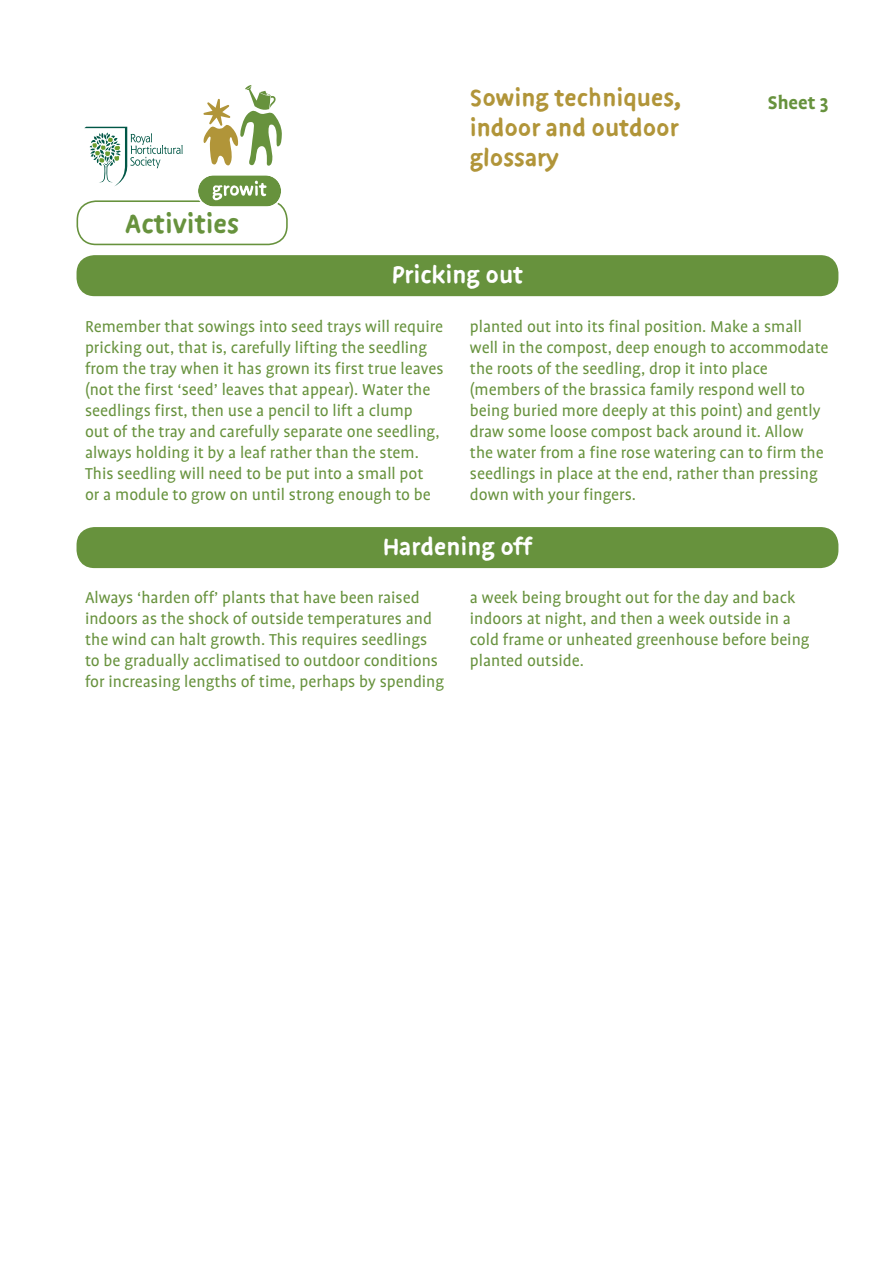
<style>
.page{position:relative;width:893px;height:1263px;background:#fff}
.page>*{position:absolute;margin:0;border:0;box-sizing:border-box;transform-origin:0 0}
.lozenge_title{font:700 30px "Duper";color:#67923d}
.t1{font:700 27px/30px "Duper";color:#b19539}
.Section_Heading{font:700 27px "Duper";color:#fff}
.main_text_03{font:700 21px "Profile";color:#67923d}
.Main_bulleted_copy{font:18px/21px "Profile";color:#67923d}
</style>
<div class="page">
<div style="left:77px;top:256px;width:760px;height:39px;background:#67923d;border-radius:17px"></div>
<div style="left:77px;top:255px;width:761px;height:41px;border:2px solid #67923d;border-radius:17px"></div>
<div style="left:77px;top:528px;width:760px;height:39px;background:#67923d;border-radius:17px"></div>
<div style="left:77px;top:527px;width:761px;height:41px;border:2px solid #67923d;border-radius:17px"></div>
<div style="left:77px;top:200px;width:211px;height:45px;border:2px solid #67923d;border-radius:19px"></div>
<svg style="left:84px;top:127px;width:99px;height:59px"></svg>
<svg style="left:203px;top:85px;width:79px;height:81px"></svg>
<svg style="left:196px;top:175px;width:87px;height:33px"></svg>
<p class="lozenge_title" style="left:125px;top:207px;width:116px">Activities</p>
<p class="t1" style="left:470px;top:83px;width:213px">Sowing techniques,</p>
<p class="main_text_03" style="left:768px;top:91px;width:62px">Sheet 3</p>
<p class="t1" style="left:470px;top:113px;width:210px">indoor and outdoor glossary</p>
<p class="Section_Heading" style="left:392px;top:259px;width:133px">Pricking out</p>
<p class="Main_bulleted_copy" style="left:85px;top:316px;width:360px">Remember that sowings into seed trays will require pricking out, that is, carefully lifting the seedling from the tray when it has grown its first true leaves (not the first ‘seed’ leaves that appear). Water the seedlings first, then use a pencil to lift a clump<br>out of the tray and carefully separate one seedling, always holding it by a leaf rather than the stem.<br>This seedling will need to be put into a small pot<br>or a module to grow on until strong enough to be</p>
<p class="Main_bulleted_copy" style="left:470px;top:316px;width:360px">planted out into its final position. Make a small well in the compost, deep enough to accommodate the roots of the seedling, drop it into place (members of the brassica family respond well to being buried more deeply at this point) and gently draw some loose compost back around it. Allow the water from a fine rose watering can to firm the seedlings in place at the end, rather than pressing down with your fingers.</p>
<p class="Section_Heading" style="left:383px;top:531px;width:151px">Hardening off</p>
<p class="Main_bulleted_copy" style="left:85px;top:587px;width:361px">Always ‘harden off’ plants that have been raised indoors as the shock of outside temperatures and the wind can halt growth. This requires seedlings to be gradually acclimatised to outdoor conditions for increasing lengths of time, perhaps by spending</p>
<p class="Main_bulleted_copy" style="left:470px;top:587px;width:341px">a week being brought out for the day and back indoors at night, and then a week outside in a cold frame or unheated greenhouse before being planted outside.</p>
</div>
